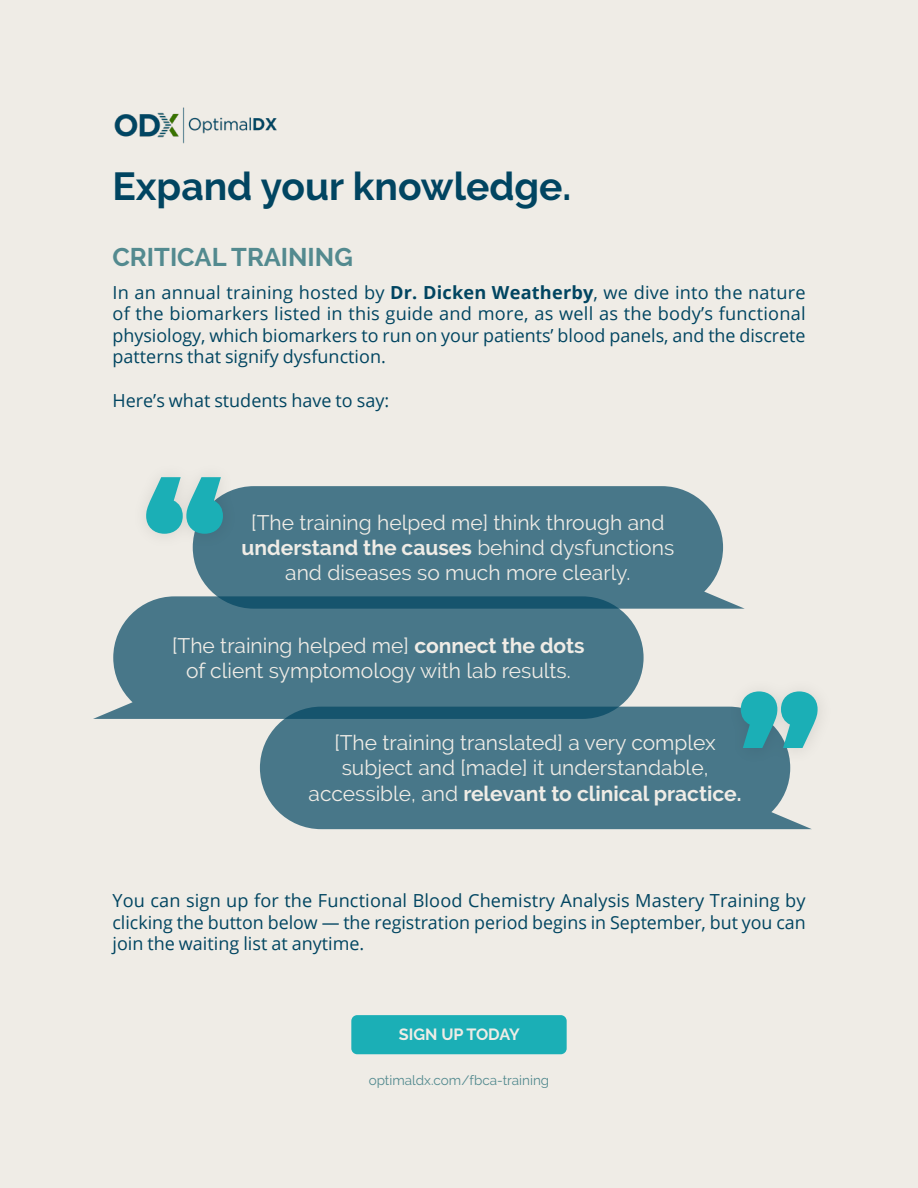
<style>
.page{position:relative;width:918px;height:1188px;background:#efece6}
.page>*{position:absolute;margin:0;border:0;box-sizing:border-box;transform-origin:0 0}
.t1{font:900 138.6px "Montserrat";color:#1bafb6}
.t2{font:700 39px "Raleway";color:#014561}
.t3{font:700 25.5px "Raleway";color:#538a8f}
.t4{font:21px/25.2px "Raleway";color:#efece6;text-align:center}
.t5{font:18px/21.6px "Open Sans";color:#014561;text-align:justify}
.t6{font:700 16.2px "Raleway";color:#efece6}
.t7{font:13.5px "Raleway";color:#538a8f}
.s1{font-weight:700}
</style>
<div class="page">
<div style="left:351px;top:1015px;width:216px;height:39px;background:#1bafb6;border-radius:6px"></div>
<svg style="left:193px;top:486px;width:552px;height:123px;background:#537f8f"></svg>
<div style="left:260px;top:707px;width:551px;height:122px;background:#487789"></div>
<svg style="left:93px;top:596px;width:551px;height:123px;background:#4c7a8b"></svg>
<div style="left:130px;top:460px;width:109px;height:90px;background:#000;opacity:.1"></div>
<img style="left:114px;top:107px;width:162px;height:37px">
<div style="left:725px;top:675px;width:109px;height:90px;background:#000;opacity:.1"></div>
<h2 class="t2" style="left:112px;top:164px;width:460px">Expand your knowledge.</h2>
<h3 class="t3" style="left:112px;top:242px;width:242px">CRITICAL TRAINING</h3>
<p class="t5" style="left:112px;top:281px;width:695px">In an annual training hosted by <span class="s1">Dr. Dicken Weatherby</span>, we dive into the nature of the biomarkers listed in this guide and more, as well as the body’s functional physiology, which biomarkers to run on your patients’ blood panels, and the discrete patterns that signify dysfunction.</p>
<p class="t5" style="left:112px;top:389px;width:278px">Here’s what students have to say:</p>
<h1 class="t1" style="left:143px;top:427px;width:84px">“</h1>
<p class="t4" style="left:242px;top:510px;width:434px">[The training helped me] think through and <span class="s1">understand the causes</span> behind dysfunctions and diseases so much more clearly.</p>
<p class="t4" style="left:172px;top:632px;width:414px">[The training helped me] <span class="s1">connect the dots </span>of client symptomology with lab results.</p>
<h1 class="t1" style="left:820px;top:798px;width:84px;rotate:-180deg">“</h1>
<p class="t4" style="left:309px;top:730px;width:434px">[The training translated] a very complex subject and [made] it understandable, accessible, and <span class="s1">relevant to clinical practice.</span></p>
<p class="t5" style="left:112px;top:889px;width:695px">You can sign up for the Functional Blood Chemistry Analysis Mastery Training by clicking the button below — the registration period begins in September, but you can join the waiting list at anytime.</p>
<p class="t6" style="left:399px;top:1025px;width:122px">SIGN UP TODAY</p>
<p class="t7" style="left:369px;top:1072px;width:182px">optimaldx.com/fbca-training</p>
</div>
